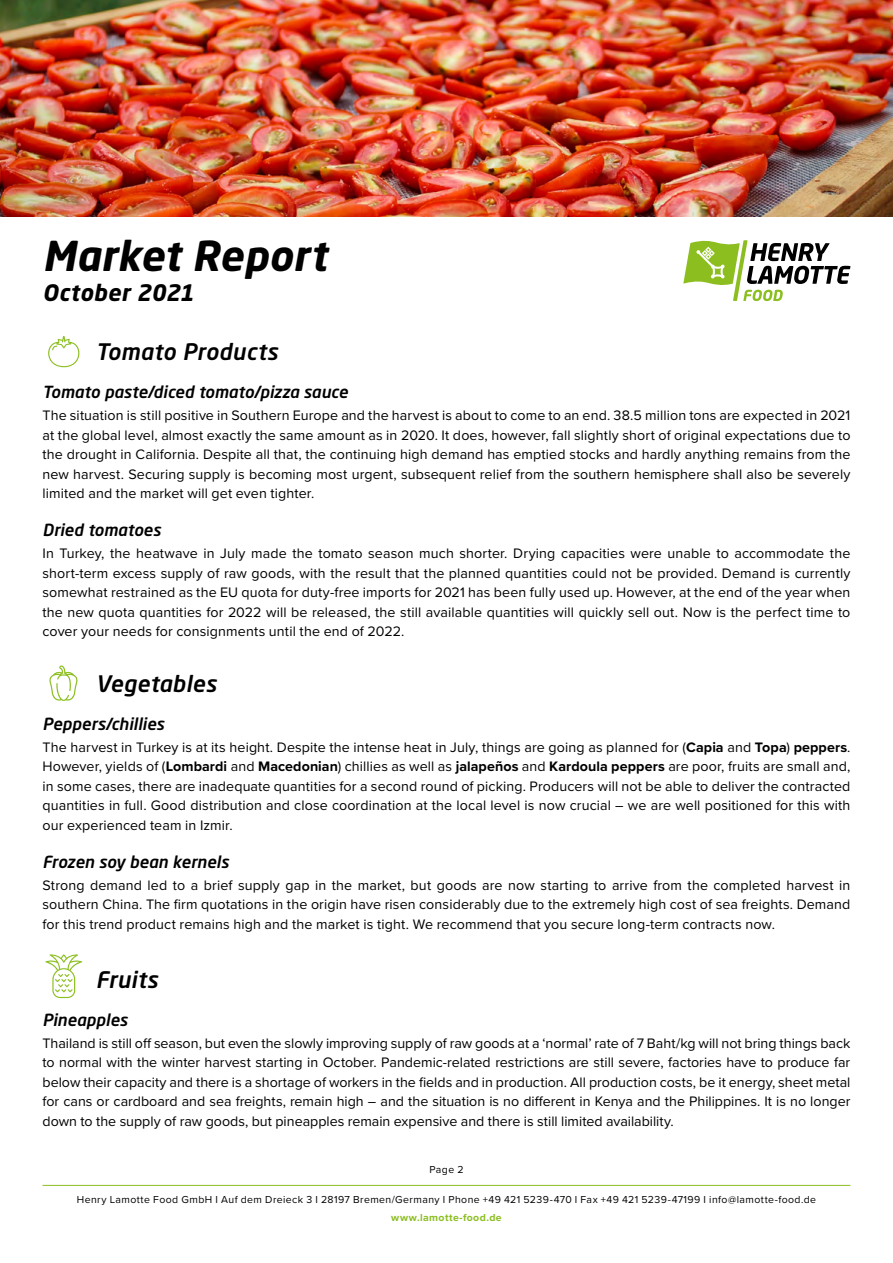
<style>
.page{position:relative;width:893px;height:1263px;background:#fff}
.page>*{position:absolute;margin:0;border:0;box-sizing:border-box;transform-origin:0 0}
.t1{font:italic 700 40.8px "Neo Sans W1 G";letter-spacing:.01em;color:#000}
.t2{font:italic 500 22.5px "Neo Sans W1 G";letter-spacing:.02em;color:#000}
.t3{font:italic 700 22.5px "Neo Sans W1 G";letter-spacing:.02em;color:#000}
.t4{font:italic 500 16.5px "Neo Sans W1 G";letter-spacing:.005em;color:#000}
.t5{font:14.25px/19.5px "Proxima Nova";letter-spacing:.01em;color:#000;text-align:justify}
.t6{font:10.5px "Proxima Nova";letter-spacing:.04em;color:#000}
.t7{font:700 10.5px "Proxima Nova";letter-spacing:.04em;color:#8cbe20}
.s1{font-weight:700}
</style>
<div class="page">
<hr style="left:43px;top:1185px;width:807px;height:1px;background:#8cbe20">
<svg style="left:683px;top:240px;width:167px;height:61px"></svg>
<img style="left:0;top:0;width:893px;height:217px">
<svg style="left:49px;top:665px;width:29px;height:36px"></svg>
<svg style="left:48px;top:336px;width:32px;height:31px"></svg>
<svg style="left:45px;top:954px;width:37px;height:44px"></svg>
<h1 class="t1" style="left:43px;top:230px;width:286px">Market Report</h1>
<h2 class="t3" style="left:43px;top:278px;width:153px">October 2021</h2>
<h2 class="t2" style="left:96px;top:338px;width:184px">Tomato Products</h2>
<p class="t4" style="left:43px;top:382px;width:307px">Tomato paste/diced tomato/pizza sauce</p>
<p class="t5" style="left:43px;top:405px;width:809px">The situation is still positive in Southern Europe and the harvest is about to come to an end. 38.5 million tons are expected in 2021 at the global level, almost exactly the same amount as in 2020. It does, however, fall slightly short of original expectations due to the drought in California. Despite all that, the continuing high demand has emptied stocks and hardly anything remains from the new harvest. Securing supply is becoming most urgent, subsequent relief from the southern hemisphere shall also be severely limited and the market will get even tighter.</p>
<p class="t4" style="left:43px;top:520px;width:120px">Dried tomatoes</p>
<p class="t5" style="left:43px;top:543px;width:809px">In Turkey, the heatwave in July made the tomato season much shorter. Drying capacities were unable to accommodate the short-term excess supply of raw goods, with the result that the planned quantities could not be provided. Demand is currently somewhat restrained as the EU quota for duty-free imports for 2021 has been fully used up. However, at the end of the year when the new quota quantities for 2022 will be released, the still available quantities will quickly sell out. Now is the perfect time to cover your needs for consignments until the end of 2022.</p>
<h2 class="t2" style="left:96px;top:669px;width:122px">Vegetables</h2>
<p class="t4" style="left:43px;top:713px;width:123px">Peppers/chillies</p>
<p class="t5" style="left:43px;top:737px;width:809px">The harvest in Turkey is at its height. Despite the intense heat in July, things are going as planned for (<span class="s1">Capia</span> and <span class="s1">Topa</span>) <span class="s1">peppers</span>.<br>However, yields of (<span class="s1">Lombardi</span> and <span class="s1">Macedonian</span>) chillies as well as <span class="s1">jalapeños</span> and <span class="s1">Kardoula peppers</span> are poor, fruits are small and, in some cases, there are inadequate quantities for a second round of picking. Producers will not be able to deliver the contracted quantities in full. Good distribution and close coordination at the local level is now crucial – we are well positioned for this with our experienced team in Izmir.</p>
<p class="t4" style="left:43px;top:851px;width:188px">Frozen soy bean kernels</p>
<p class="t5" style="left:43px;top:875px;width:809px">Strong demand led to a brief supply gap in the market, but goods are now starting to arrive from the completed harvest in southern China. The firm quotations in the origin have risen considerably due to the extremely high cost of sea freights. Demand for this trend product remains high and the market is tight. We recommend that you secure long-term contracts now.</p>
<h2 class="t2" style="left:96px;top:965px;width:64px">Fruits</h2>
<p class="t4" style="left:43px;top:1009px;width:87px">Pineapples</p>
<p class="t5" style="left:43px;top:1032px;width:809px">Thailand is still off season, but even the slowly improving supply of raw goods at a ‘normal’ rate of 7 Baht/kg will not bring things back to normal with the winter harvest starting in October. Pandemic-related restrictions are still severe, factories have to produce far below their capacity and there is a shortage of workers in the fields and in production. All production costs, be it energy, sheet metal for cans or cardboard and sea freights, remain high – and the situation is no different in Kenya and the Philippines. It is no longer down to the supply of raw goods, but pineapples remain expensive and there is still limited availability.</p>
<p class="t6" style="left:429px;top:1162px;width:36px">Page 2</p>
<p class="t6" style="left:77px;top:1192px;width:741px">Henry Lamotte Food GmbH I Auf dem Dreieck 3 I 28197 Bremen/Germany I Phone +49 421 5239-470 I Fax +49 421 5239-47199 I info@lamotte-food.de</p>
<p class="t7" style="left:391px;top:1210px;width:112px">www.lamotte-food.de</p>
</div>
